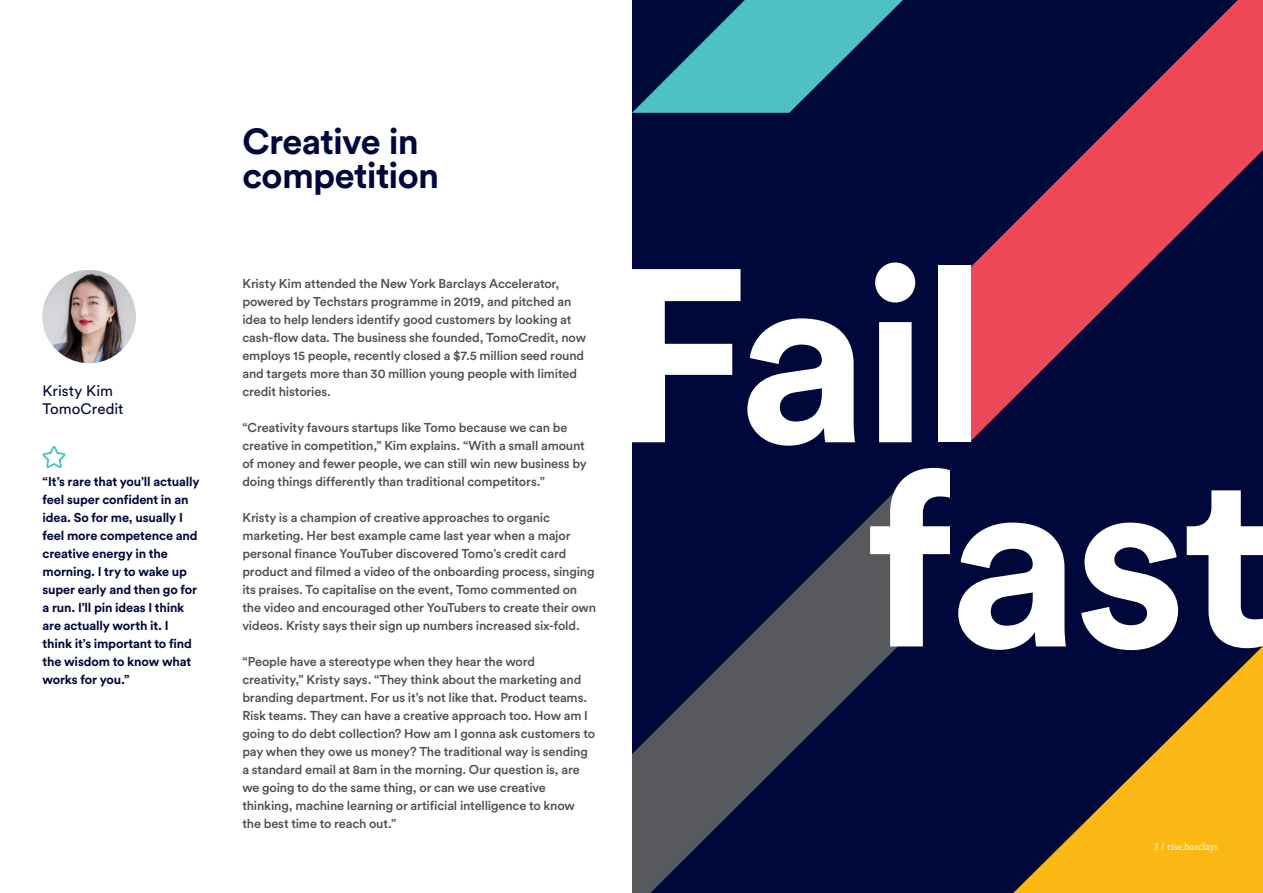
<style>
.page{position:relative;width:1263px;height:893px;background:#fff}
.page>*{position:absolute;margin:0;border:0;box-sizing:border-box;transform-origin:0 0}
._12_5pt_copy{font:700 244.2px "Circular Pro";letter-spacing:-.025em;color:#fff}
._12_5pt_copy-2{font:700 36px/33.8px "Circular Pro";letter-spacing:-.02em;color:#00073b}
._11_5pt_case_study_t{font:15px "Circular Pro";color:#00073b}
._3_BODY{font:500 12.75px/18px "Circular Pro";letter-spacing:-.01em;color:#4d5151}
._3_BODY-2{font:700 12.75px/18px "Circular Pro";letter-spacing:-.01em;color:#00073b}
.t1{font:10.5px "Minion Pro";color:#fff}
</style>
<div class="page">
<div style="left:631px;top:0;width:632px;height:893px;background:#00073b"></div>
<svg style="left:969px;top:0;width:294px;height:442px"></svg>
<svg style="left:1013px;top:646px;width:250px;height:247px"></svg>
<img style="left:43px;top:270px;width:93px;height:93px;border-radius:47px">
<svg style="left:42px;top:446px;width:24px;height:22px"></svg>
<svg style="left:632px;top:0;width:271px;height:113px"></svg>
<svg style="left:631px;top:488px;width:267px;height:405px"></svg>
<p class="_12_5pt_copy-2" style="left:242px;top:123px;width:198px">Creative in competition</p>
<p class="_12_5pt_copy" style="left:611px;top:189px;width:378px">Fail</p>
<p class="_3_BODY" style="left:242px;top:274px;width:345px">Kristy Kim attended the New York Barclays Accelerator, powered by Techstars programme in 2019, and pitched an idea to help lenders identify good customers by looking at cash-flow data. The business she founded, TomoCredit, now employs 15 people, recently closed a $7.5 million seed round and targets more than 30 million young people with limited credit histories.</p>
<p class="_3_BODY" style="left:242px;top:418px;width:346px">“Creativity favours startups like Tomo because we can be creative in competition,” Kim explains. “With a small amount of money and fewer people, we can still win new business by doing things differently than traditional competitors.”</p>
<p class="_3_BODY" style="left:242px;top:508px;width:355px">Kristy is a champion of creative approaches to organic marketing. Her best example came last year when a major personal finance YouTuber discovered Tomo’s credit card product and filmed a video of the onboarding process, singing its praises. To capitalise on the event, Tomo commented on the video and encouraged other YouTubers to create their own videos. Kristy says their sign up numbers increased six-fold.</p>
<p class="_3_BODY" style="left:242px;top:652px;width:354px">“People have a stereotype when they hear the word creativity,” Kristy says. “They think about the marketing and branding department. For us it’s not like that. Product teams.<br>Risk teams. They can have a creative approach too. How am I going to do debt collection? How am I gonna ask customers to pay when they owe us money? The traditional way is sending a standard email at 8am in the morning. Our question is, are we going to do the same thing, or can we use creative thinking, machine learning or artificial intelligence to know the best time to reach out.”</p>
<p class="_11_5pt_case_study_t" style="left:43px;top:381px;width:72px">Kristy Kim</p>
<p class="_11_5pt_case_study_t" style="left:43px;top:399px;width:83px">TomoCredit</p>
<p class="_3_BODY-2" style="left:43px;top:472px;width:159px">“It’s rare that you’ll actually feel super confident in an idea. So for me, usually I feel more competence and creative energy in the morning. I try to wake up super early and then go for a run. I’ll pin ideas I think are actually worth it. I think it’s important to find the wisdom to know what works for you.”</p>
<p class="_12_5pt_copy" style="left:867px;top:393px;width:409px">fast</p>
<p class="t1" style="left:1154px;top:840px;width:66px">3 / rise.barclays</p>
</div>
